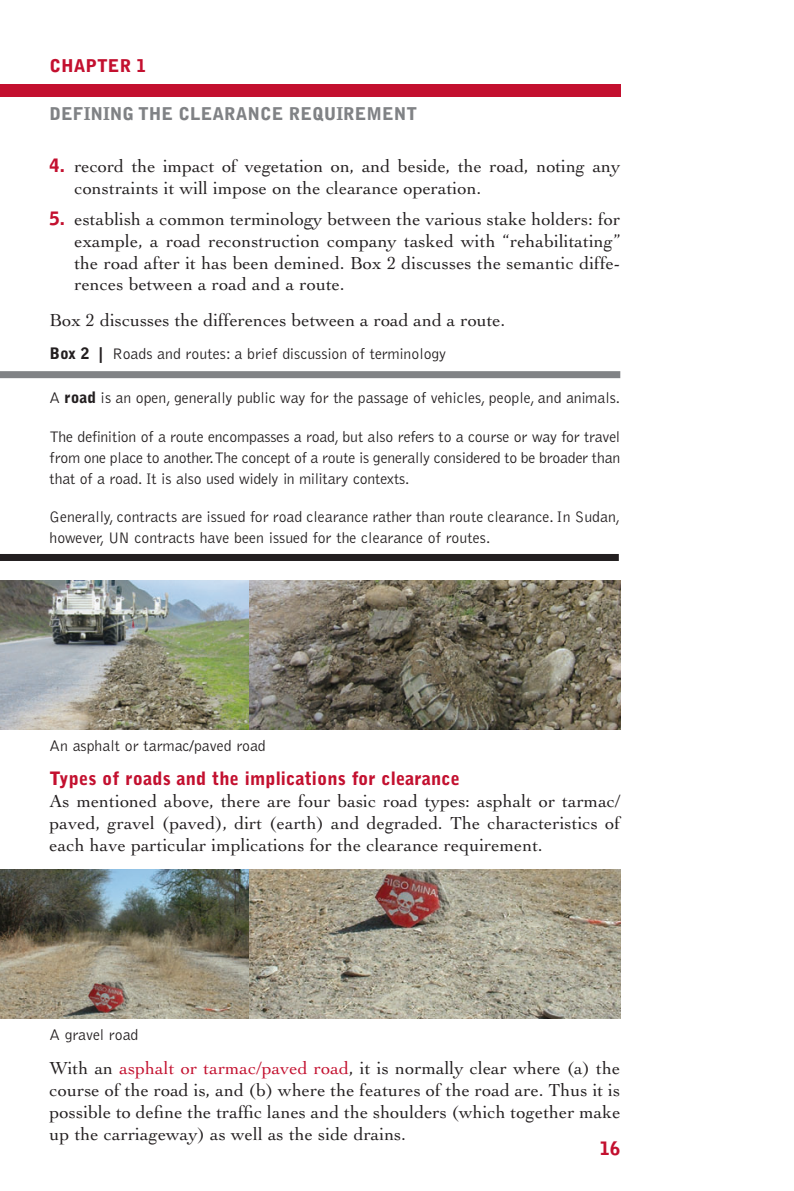
<style>
.page{position:relative;width:794px;height:1191px;background:#fff}
.page>*{position:absolute;margin:0;border:0;box-sizing:border-box;transform-origin:0 0}
.t1{font:18.38px/21.9px "Cochin";letter-spacing:.005em;color:#231f20;text-align:justify}
.t2{font:900 18.38px "Bell Gothic";letter-spacing:.005em;color:#c3102f}
.t3{font:900 17.5px "Bell Gothic";color:#808285}
.t4{font:900 17.5px "Bell Gothic";color:#c3102f}
.t5{font:300 15.75px/21px "Bell Gothic";color:#231f20;text-align:justify}
.s1{font-family:"Bell Gothic";font-weight:900;color:#c3102f}
.s2{font-weight:900}
.s3{color:#c3102f}
</style>
<div class="page">
<div style="left:0;top:84px;width:620px;height:13px;background:#c3102f"></div>
<div style="left:0;top:371px;width:620px;height:7px;background:#808285"></div>
<div style="left:0;top:554px;width:619px;height:7px;background:#231f20"></div>
<img style="left:0;top:580px;width:620px;height:149px">
<img style="left:0;top:869px;width:620px;height:149px">
<p class="t4" style="left:50px;top:60px;width:98px">CHAPTER 1</p>
<p class="t3" style="left:50px;top:107px;width:369px">DEFINING THE CLEARANCE REQUIREMENT</p>
<p class="t1" style="left:74px;top:157px;width:547px;text-indent:-25px"><span class="s1">4.</span> record the impact of vegetation on, and beside, the road, noting any constraints it will impose on the clearance operation.</p>
<p class="t1" style="left:74px;top:209px;width:547px;text-indent:-25px"><span class="s1">5.</span> establish a common terminology between the various stake holders: for example, a road reconstruction company tasked with “rehabilitating” the road after it has been demined. Box 2 discusses the semantic diffe&shy;rences between a road and a route.</p>
<p class="t1" style="left:50px;top:311px;width:457px">Box 2 discusses the differences between a road and a route.</p>
<p class="t5" style="left:50px;top:344px;width:398px"><span class="s2">Box 2 |</span> Roads and routes: a brief discussion of terminology</p>
<p class="t5" style="left:50px;top:388px;width:572px">A <span class="s2">road</span> is an open, generally public way for the passage of vehicles, people, and animals.</p>
<p class="t5" style="left:50px;top:427px;width:572px">The definition of a route encompasses a road, but also refers to a course or way for travel from one place to another. The concept of a route is generally considered to be broader than that of a road. It is also used widely in military contexts.</p>
<p class="t5" style="left:50px;top:507px;width:572px">Generally, contracts are issued for road clearance rather than route clearance. In Sudan, however, UN contracts have been issued for the clearance of routes.</p>
<p class="t5" style="left:50px;top:736px;width:218px">An asphalt or tarmac/paved road</p>
<p class="t2" style="left:50px;top:771px;width:412px">Types of roads and the implications for clearance</p>
<p class="t1" style="left:50px;top:791px;width:572px">As mentioned above, there are four basic road types: asphalt or tarmac/ paved, gravel (paved), dirt (earth) and degraded. The characteristics of each have particular implications for the clearance requirement.</p>
<p class="t5" style="left:50px;top:1025px;width:90px">A gravel road</p>
<p class="t1" style="left:50px;top:1058px;width:572px">With an <span class="s3">asphalt or tarmac/paved road</span>, it is normally clear where (a) the course of the road is, and (b) where the features of the road are. Thus it is possible to define the traffic lanes and the shoulders (which together make up the carriageway) as well as the side drains.</p>
<p class="t2" style="left:600px;top:1141px;width:22px">16</p>
</div>
